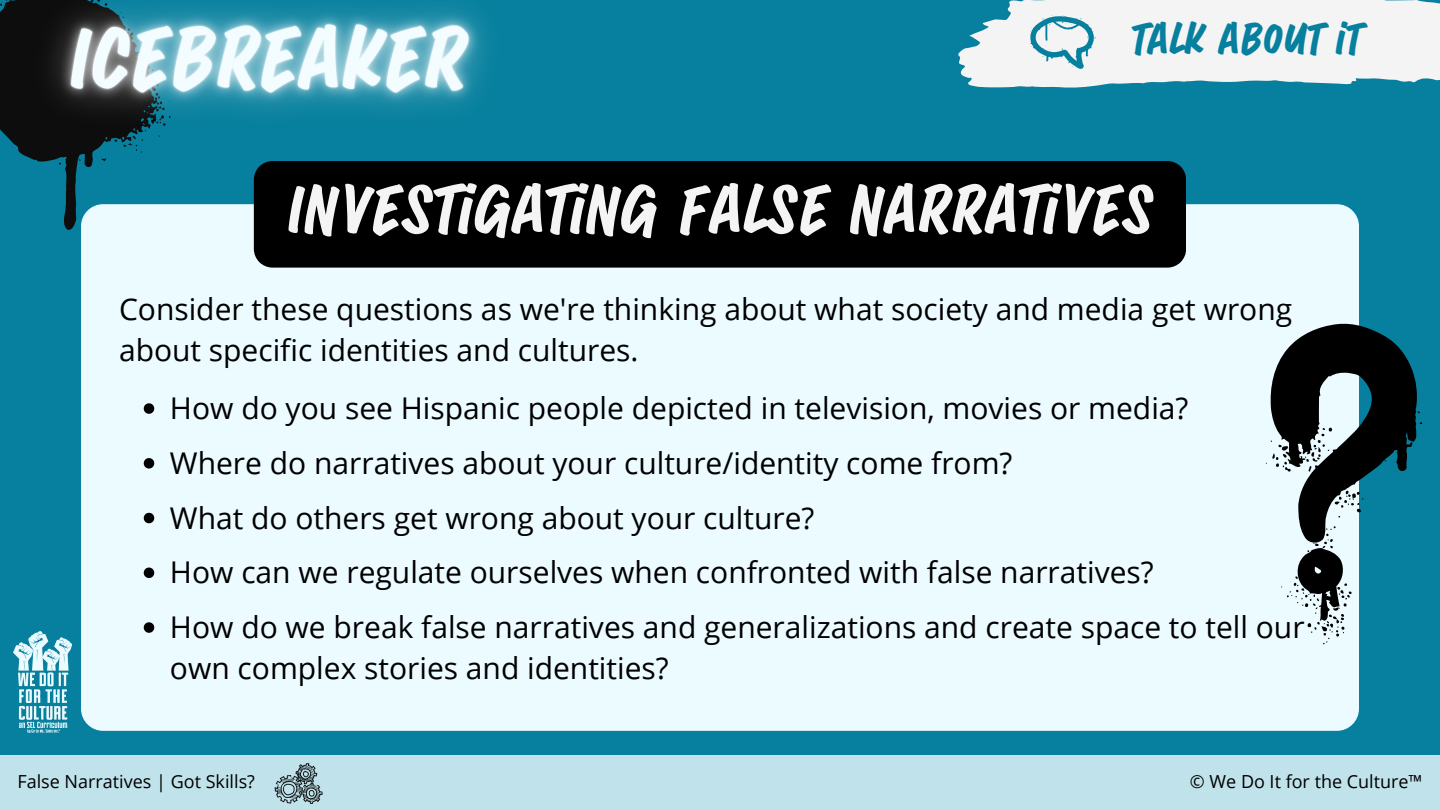
<style>
.page{position:relative;width:1440px;height:810px;background:#06809e}
.page>*{position:absolute;margin:0;border:0;box-sizing:border-box;transform-origin:0 0}
.t1{font:700 56px "Sandwich Marker Pro";color:#f4f4f4}
.t2{font:700 36px "Sandwich Marker Pro";color:#06809e}
.t3{font:30px/41.2px "Open Sans";color:#000}
.t4{font:18px "Open Sans";color:#000}
</style>
<div class="page">
<svg style="left:958px;top:0;width:482px;height:88px;background:#d9e7ea"></svg>
<svg style="left:1030px;top:15px;width:66px;height:54px"></svg>
<svg style="left:64px;top:186px;width:34px;height:44px"></svg>
<div style="left:81px;top:204px;width:1278px;height:527px;background:#ebfbff;border-radius:22px"></div>
<svg style="left:144px;top:403px;width:10px;height:11px"></svg>
<svg style="left:144px;top:458px;width:10px;height:11px"></svg>
<svg style="left:144px;top:513px;width:10px;height:10px"></svg>
<svg style="left:144px;top:568px;width:10px;height:10px"></svg>
<svg style="left:144px;top:622px;width:10px;height:11px"></svg>
<svg style="left:1265px;top:323px;width:157px;height:322px"></svg>
<img style="left:0;top:0;width:486px;height:186px">
<img style="left:14px;top:632px;width:57px;height:100px">
<div style="left:0;top:756px;width:1440px;height:54px;background:#c0e2ea"></div>
<div style="left:254px;top:161px;width:932px;height:106px;background:#000"></div>
<img style="left:267px;top:755px;width:61px;height:49px">
<p class="t2" style="left:1131px;top:18px;width:231px">TALK ABOUT IT</p>
<p class="t1" style="left:287px;top:177px;width:868px">INVESTIGATING FALSE NARRATIVES</p>
<p class="t3" style="left:119px;top:288px;width:1175px">Consider these questions as we're thinking about what society and media get wrong about specific identities and cultures.</p>
<p class="t3" style="left:170px;top:387px;width:1020px">How do you see Hispanic people depicted in television, movies or media?</p>
<p class="t3" style="left:170px;top:442px;width:844px">Where do narratives about your culture/identity come from?</p>
<p class="t3" style="left:170px;top:496px;width:646px">What do others get wrong about your culture?</p>
<p class="t3" style="left:170px;top:551px;width:985px">How can we regulate ourselves when confronted with false narratives?</p>
<p class="t3" style="left:170px;top:606px;width:1136px">How do we break false narratives and generalizations and create space to tell our own complex stories and identities?</p>
<p class="t4" style="left:17px;top:768px;width:239px">False Narratives | Got Skills?</p>
<p class="t4" style="left:1190px;top:768px;width:234px">© We Do It for the Culture™</p>
</div>
